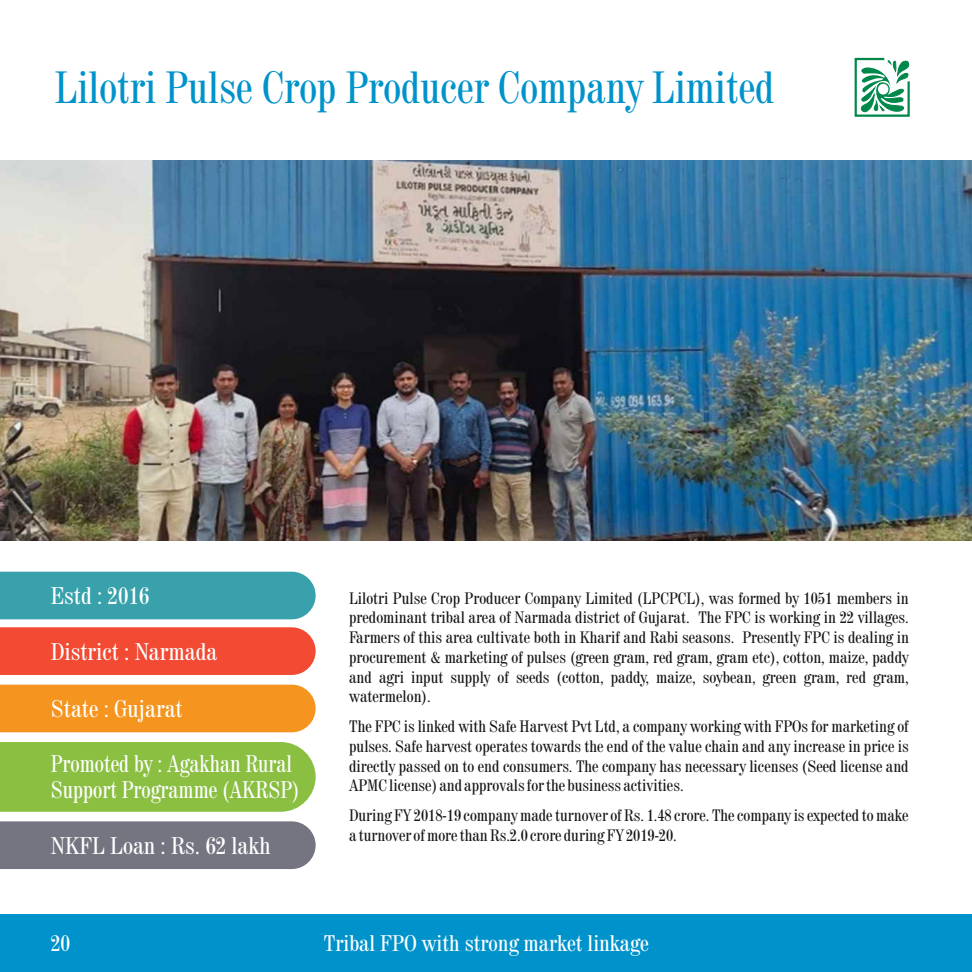
<style>
.page{position:relative;width:972px;height:972px;background:#fff}
.page>*{position:absolute;margin:0;border:0;box-sizing:border-box;transform-origin:0 0}
.t1{font:condensed 45px "Century 725 BT";color:#0093cb;scale:.94 1}
.t2{font:condensed 24px "Century 725 BT";color:#fff}
.t3{font:condensed 24px/25.8px "Century 725 BT";color:#fff;scale:.92 1}
.t4{font:condensed 22.5px "Century 725 BT";color:#fff}
.t5{font:condensed 16.5px/19.8px "Century 725 BT";color:#151616;text-align:justify}
</style>
<div class="page">
<div style="left:0;top:572px;width:316px;height:47px;background:#38a1ab"></div>
<div style="left:0;top:627px;width:316px;height:48px;background:#f24a33"></div>
<div style="left:0;top:685px;width:316px;height:47px;background:#f5941f"></div>
<img style="left:0;top:160px;width:972px;height:381px">
<svg style="left:854px;top:57px;width:56px;height:60px"></svg>
<div style="left:878px;top:84px;width:10px;height:11px;background:#fff;border-radius:50%"></div>
<div style="left:0;top:914px;width:972px;height:58px;background:#0093cb"></div>
<div style="left:0;top:742px;width:316px;height:70px;background:#8abf42"></div>
<div style="left:0;top:821px;width:316px;height:48px;background:#757582"></div>
<h1 class="t1" style="left:55px;top:69px;width:767px">Lilotri Pulse Crop Producer Company Limited</h1>
<h2 class="t2" style="left:51px;top:586px;width:100px">Estd : 2016</h2>
<h2 class="t2" style="left:51px;top:641px;width:168px">District : Narmada</h2>
<h2 class="t2" style="left:51px;top:699px;width:134px">State : Gujarat</h2>
<h2 class="t3" style="left:51px;top:753px;width:272px">Promoted by : Agakhan Rural<br>Support Programme (AKRSP)</h2>
<h2 class="t2" style="left:51px;top:835px;width:222px">NKFL Loan : Rs. 62 lakh</h2>
<p class="t5" style="left:349px;top:589px;width:561px">Lilotri Pulse Crop Producer Company Limited (LPCPCL), was formed by 1051 members in predominant tribal area of Narmada district of Gujarat. The FPC is working in 22 villages.<br>Farmers of this area cultivate both in Kharif and Rabi seasons. Presently FPC is dealing in procurement &amp; marketing of pulses (green gram, red gram, gram etc), cotton, maize, paddy and agri input supply of seeds (cotton, paddy, maize, soybean, green gram, red gram, watermelon).</p>
<p class="t5" style="left:349px;top:718px;width:561px">The FPC is linked with Safe Harvest Pvt Ltd, a company working with FPOs for marketing of pulses. Safe harvest operates towards the end of the value chain and any increase in price is directly passed on to end consumers. The company has necessary licenses (Seed license and APMC license) and approvals for the business activities.</p>
<p class="t5" style="left:349px;top:807px;width:561px">During FY 2018-19 company made turnover of Rs. 1.48 crore. The company is expected to make a turnover of more than Rs.2.0 crore during FY 2019-20.</p>
<h3 class="t4" style="left:51px;top:934px;width:21px">20</h3>
<h3 class="t4" style="left:324px;top:933px;width:327px">Tribal FPO with strong market linkage</h3>
</div>
